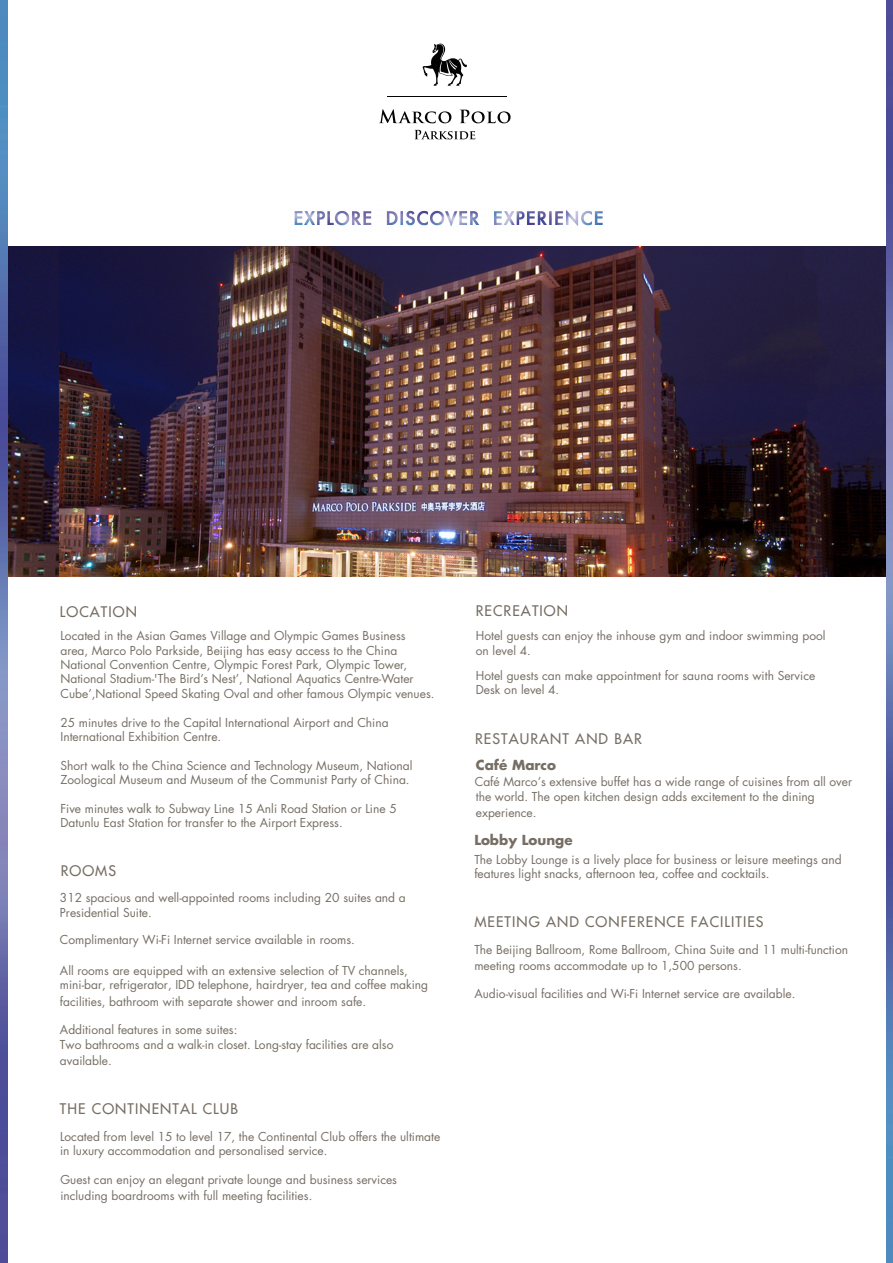
<style>
.page{position:relative;width:893px;height:1263px;background:#fff}
.page>*{position:absolute;margin:0;border:0;box-sizing:border-box;transform-origin:0 0}
.t1{font:500 14.25px "Futura Std";letter-spacing:.075em;color:#766e64}
.t2{font:700 13.5px "Futura Std";color:#766e64}
.t3{font:12px/14.4px "Futura Std";color:#766e64}
</style>
<div class="page">
<img style="left:8px;top:246px;width:878px;height:331px">
<img style="left:0;top:0;width:8px;height:1263px">
<img style="left:886px;top:0;width:7px;height:1263px">
<svg style="left:379px;top:109px;width:132px;height:14px"></svg>
<svg style="left:414px;top:130px;width:61px;height:9px"></svg>
<svg style="left:422px;top:43px;width:45px;height:43px"></svg>
<hr style="left:387px;top:96px;width:119px;height:1px;background:#030303">
<img style="left:294px;top:210px;width:309px;height:16px">
<p class="t1" style="left:60px;top:603px;width:78px">LOCATION</p>
<p class="t3" style="left:60px;top:629px;width:375px">Located in the Asian Games Village and Olympic Games Business area, Marco Polo Parkside, Beijing has easy access to the China National Convention Centre, Olympic Forest Park, Olympic Tower, National Stadium-'The Bird’s Nest’, National Aquatics Centre-Water Cube’,National Speed Skating Oval and other famous Olympic venues.</p>
<p class="t3" style="left:60px;top:715px;width:330px">25 minutes drive to the Capital International Airport and China<br>International Exhibition Centre.</p>
<p class="t3" style="left:60px;top:758px;width:354px">Short walk to the China Science and Technology Museum, National<br>Zoological Museum and Museum of the Communist Party of China.</p>
<p class="t3" style="left:60px;top:801px;width:338px">Five minutes walk to Subway Line 15 Anli Road Station or Line 5<br>Datunlu East Station for transfer to the Airport Express.</p>
<p class="t1" style="left:61px;top:861px;width:57px">ROOMS</p>
<p class="t3" style="left:60px;top:890px;width:347px;line-height:15.5px">312 spacious and well-appointed rooms including 20 suites and a<br>Presidential Suite.</p>
<p class="t3" style="left:60px;top:932px;width:296px">Complimentary Wi-Fi Internet service available in rooms.</p>
<p class="t3" style="left:60px;top:963px;width:370px">All rooms are equipped with an extensive selection of TV channels, mini-bar, refrigerator, IDD telephone, hairdryer, tea and coffee making</p>
<p class="t3" style="left:60px;top:994px;width:308px">facilities, bathroom with separate shower and inroom safe.</p>
<p class="t3" style="left:60px;top:1021px;width:335px;line-height:15.5px">Additional features in some suites:<br>Two bathrooms and a walk-in closet. Long-stay facilities are also available.</p>
<p class="t1" style="left:60px;top:1100px;width:180px">THE CONTINENTAL CLUB</p>
<p class="t3" style="left:60px;top:1129px;width:382px">Located from level 15 to level 17, the Continental Club offers the ultimate in luxury accommodation and personalised service.</p>
<p class="t3" style="left:60px;top:1172px;width:338px;line-height:15.5px">Guest can enjoy an elegant private lounge and business services including boardrooms with full meeting facilities.</p>
<p class="t1" style="left:476px;top:602px;width:94px">RECREATION</p>
<p class="t3" style="left:476px;top:628px;width:351px;line-height:15.5px">Hotel guests can enjoy the inhouse gym and indoor swimming pool on level 4.</p>
<p class="t3" style="left:476px;top:668px;width:341px">Hotel guests can make appointment for sauna rooms with Service<br>Desk on level 4.</p>
<p class="t1" style="left:475px;top:729px;width:168px">RESTAURANT AND BAR</p>
<p class="t2" style="left:476px;top:756px;width:82px">Café Marco</p>
<p class="t3" style="left:476px;top:789px;width:340px;line-height:15.5px">the world. The open kitchen design adds excitement to the dining experience.</p>
<p class="t2" style="left:474px;top:831px;width:100px">Lobby Lounge</p>
<p class="t3" style="left:474px;top:852px;width:369px">The Lobby Lounge is a lively place for business or leisure meetings and features light snacks, afternoon tea, coffee and cocktails.</p>
<p class="t1" style="left:474px;top:913px;width:291px">MEETING AND CONFERENCE FACILITIES</p>
<p class="t3" style="left:474px;top:942px;width:375px;line-height:15.5px">The Beijing Ballroom, Rome Ballroom, China Suite and 11 multi-function meeting rooms accommodate up to 1,500 persons.</p>
<p class="t3" style="left:474px;top:986px;width:323px">Audio-visual facilities and Wi-Fi Internet service are available.</p>
<p class="t3" style="left:475px;top:774px;width:379px">Café Marco’s extensive buffet has a wide range of cuisines from all over</p>
</div>
